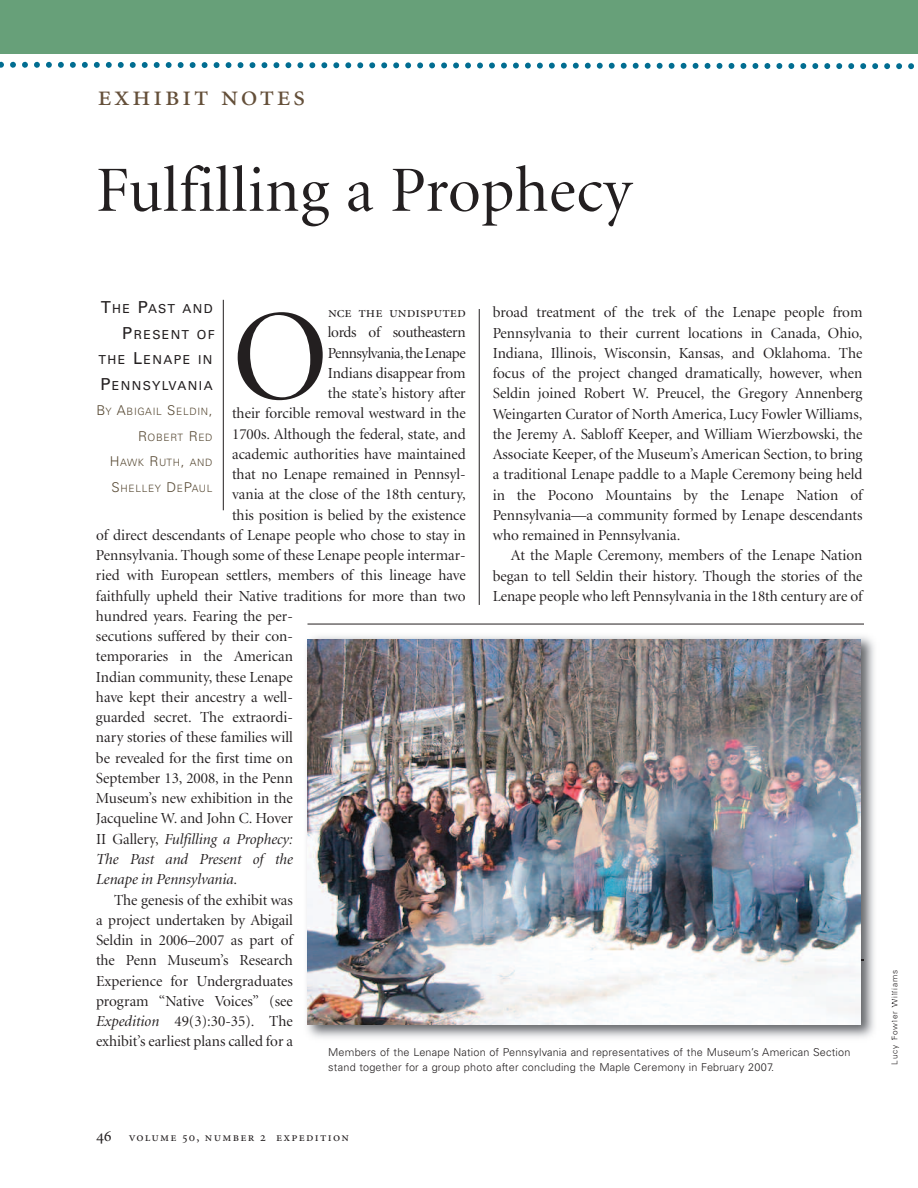
<style>
.page{position:relative;width:918px;height:1188px;background:#fff}
.page>*{position:absolute;margin:0;border:0;box-sizing:border-box;transform-origin:0 0}
.t1{font:129.45px "Minion Display";color:#231f20}
.t2{font:64.5px "Minion Display";letter-spacing:.01em;color:#231f20}
.t3{font:30px "Minion Regular SC";letter-spacing:.075em;color:#644f39}
.t4{font:15.3px/20.2px "Minion Display";color:#231f20;text-align:justify}
.t5{font:italic 15.3px "Minion Display";color:#231f20}
.t6{font:15.3px "Minion Display";letter-spacing:-.035em;color:#231f20}
.t7{font:15.3px "Minion Display";letter-spacing:-.025em;color:#231f20}
.t8{font:15.3px "Minion Display Regular SC";color:#231f20}
.t9{font:12.75px "Minion Regular SC";letter-spacing:.1em;color:#231f20}
.t10{font:12.3px/25.5px "Univers";letter-spacing:.11em;color:#231f20;text-align:right}
.t11{font:300 10.8px/15.5px "Univers";letter-spacing:.015em;color:#231f20}
.t12{font:300 10.2px "Univers";letter-spacing:.065em;color:#574933}
.t13{font:300 8.25px "Univers";letter-spacing:.11em;color:#231f20}
.s1{font-size:16.5px}
.s2{font-size:13.5px}
.s3{font-style:normal}
.s4{font-style:italic}
</style>
<div class="page">
<div style="left:0;top:0;width:918px;height:54px;background:#67a079"></div>
<hr style="left:223px;top:300px;width:1px;height:210px;background:#231f20">
<hr style="left:308px;top:624px;width:556px;height:1px;background:#231f20">
<svg style="left:0;top:61px;width:914px;height:9px"></svg>
<img style="left:307px;top:636px;width:585px;height:404px">
<img style="left:892px;top:988px;width:1px;height:52px">
<img style="left:308px;top:639px;width:552px;height:386px">
<hr style="left:479px;top:309px;width:1px;height:296px;background:#231f20">
<h3 class="t3" style="left:98px;top:84px;width:209px">exhibit notes</h3>
<h2 class="t2" style="left:96px;top:165px;width:537px">Fulfilling a Prophecy</h2>
<p class="t10" style="left:98px;top:297px;width:118px"><span class="s1">T</span>HE <span class="s1">P</span>AST AND<br><span class="s1">P</span>RESENT OF<br>THE <span class="s1">L</span>ENAPE IN<br><span class="s1">P</span>ENNSYLVANIA</p>
<p class="t12" style="left:97px;top:408px;width:117px"><span class="s2">B</span>Y <span class="s2">A</span>BIGAIL <span class="s2">S</span>ELDIN<span class="s2">,</span></p>
<p class="t12" style="left:138px;top:433px;width:76px"><span class="s2">R</span>OBERT <span class="s2">R</span>ED</p>
<p class="t12" style="left:110px;top:459px;width:104px"><span class="s2">H</span>AWK <span class="s2">R</span>UTH<span class="s2">,</span> AND</p>
<p class="t12" style="left:112px;top:484px;width:102px"><span class="s2">S</span>HELLEY <span class="s2">D</span>E<span class="s2">P</span>AUL</p>
<p class="t4" style="left:493px;top:303px;width:371px">broad treatment of the trek of the Lenape people from Pennsylvania to their current locations in Canada, Ohio, Indiana, Illinois, Wisconsin, Kansas, and Oklahoma. The focus of the project changed dramatically, however, when Seldin joined Robert W. Preucel, the Gregory Annenberg Weingarten Curator of North America, Lucy Fowler Williams, the Jeremy A. Sabloff Keeper, and William Wierzbowski, the Associate Keeper, of the Museum’s American Section, to bring a traditional Lenape paddle to a Maple Ceremony being held in the Pocono Mountains by the Lenape Nation of Pennsylvania—a community formed by Lenape descendants who remained in Pennsylvania.</p>
<p class="t4" style="left:493px;top:546px;width:371px;text-indent:18px">At the Maple Ceremony, members of the Lenape Nation began to tell Seldin their history. Though the stories of the Lenape people who left Pennsylvania in the 18th century are of</p>
<h1 class="t1" style="left:232px;top:306px;width:98px">O</h1>
<p class="t8" style="left:328px;top:306px;width:139px">nce the undisputed</p>
<p class="t7" style="left:328px;top:327px;width:139px">lords of southeastern</p>
<p class="t6" style="left:328px;top:347px;width:139px">Pennsylvania,theLenape</p>
<p class="t4" style="left:328px;top:364px;width:139px">Indians disappear from</p>
<p class="t4" style="left:328px;top:384px;width:139px">the state’s history after</p>
<p class="t4" style="left:232px;top:405px;width:235px">their forcible removal westward in the</p>
<p class="t4" style="left:232px;top:425px;width:235px">1700s. Although the federal, state, and</p>
<p class="t4" style="left:232px;top:445px;width:235px">academic authorities have maintained</p>
<p class="t4" style="left:232px;top:465px;width:235px">that no Lenape remained in Pennsyl-</p>
<p class="t4" style="left:232px;top:486px;width:235px">vania at the close of the 18th century,</p>
<p class="t4" style="left:232px;top:506px;width:235px">this position is belied by the existence</p>
<p class="t4" style="left:96px;top:526px;width:371px">of direct descendants of Lenape people who chose to stay in</p>
<p class="t4" style="left:96px;top:546px;width:371px">Pennsylvania. Though some of these Lenape people intermar-</p>
<p class="t4" style="left:96px;top:567px;width:371px">ried with European settlers, members of this lineage have</p>
<p class="t4" style="left:96px;top:587px;width:371px">faithfully upheld their Native traditions for more than two</p>
<p class="t4" style="left:96px;top:607px;width:198px">hundred years. Fearing the per-</p>
<p class="t4" style="left:96px;top:627px;width:198px">secutions suffered by their con-</p>
<p class="t4" style="left:96px;top:648px;width:198px">temporaries in the American</p>
<p class="t4" style="left:96px;top:668px;width:198px">Indian community, these Lenape</p>
<p class="t4" style="left:96px;top:688px;width:198px">have kept their ancestry a well-</p>
<p class="t4" style="left:96px;top:708px;width:198px">guarded secret. The extraordi-</p>
<p class="t4" style="left:96px;top:729px;width:198px">nary stories of these families will</p>
<p class="t4" style="left:96px;top:749px;width:198px">be revealed for the first time on</p>
<p class="t4" style="left:96px;top:769px;width:198px">September 13, 2008, in the Penn</p>
<p class="t4" style="left:96px;top:789px;width:198px">Museum’s new exhibition in the</p>
<p class="t4" style="left:96px;top:810px;width:198px">Jacqueline W. and John C. Hover</p>
<p class="t5" style="left:96px;top:833px;width:198px"><span class="s3">II Gallery,</span> Fulfilling a Prophecy:</p>
<p class="t5" style="left:96px;top:853px;width:198px">The Past and Present of the</p>
<p class="t5" style="left:96px;top:873px;width:143px">Lenape in Pennsylvania<span class="s3">.</span></p>
<p class="t4" style="left:114px;top:891px;width:180px">The genesis of the exhibit was</p>
<p class="t4" style="left:96px;top:911px;width:198px">a project undertaken by Abigail</p>
<p class="t4" style="left:96px;top:931px;width:198px">Seldin in 2006–2007 as part of</p>
<p class="t4" style="left:96px;top:951px;width:198px">the Penn Museum’s Research</p>
<p class="t4" style="left:96px;top:972px;width:198px">Experience for Undergraduates</p>
<p class="t4" style="left:96px;top:992px;width:198px">program “Native Voices” (see</p>
<p class="t4" style="left:96px;top:1012px;width:198px"><span class="s4">Expedition</span> 49(3):30-35). The</p>
<p class="t4" style="left:96px;top:1032px;width:198px">exhibit’s earliest plans called for a</p>
<p class="t11" style="left:328px;top:1045px;width:524px">Members of the Lenape Nation of Pennsylvania and representatives of the Museum’s American Section stand together for a group photo after concluding the Maple Ceremony in February 2007.</p>
<p class="t9" style="left:96px;top:1132px;width:255px"><span class="s1">46</span> volume 50, number 2 expedition</p>
<p class="t13" style="left:892px;top:1065px;width:97px;rotate:-90deg">Lucy Fowler Williams</p>
</div>
